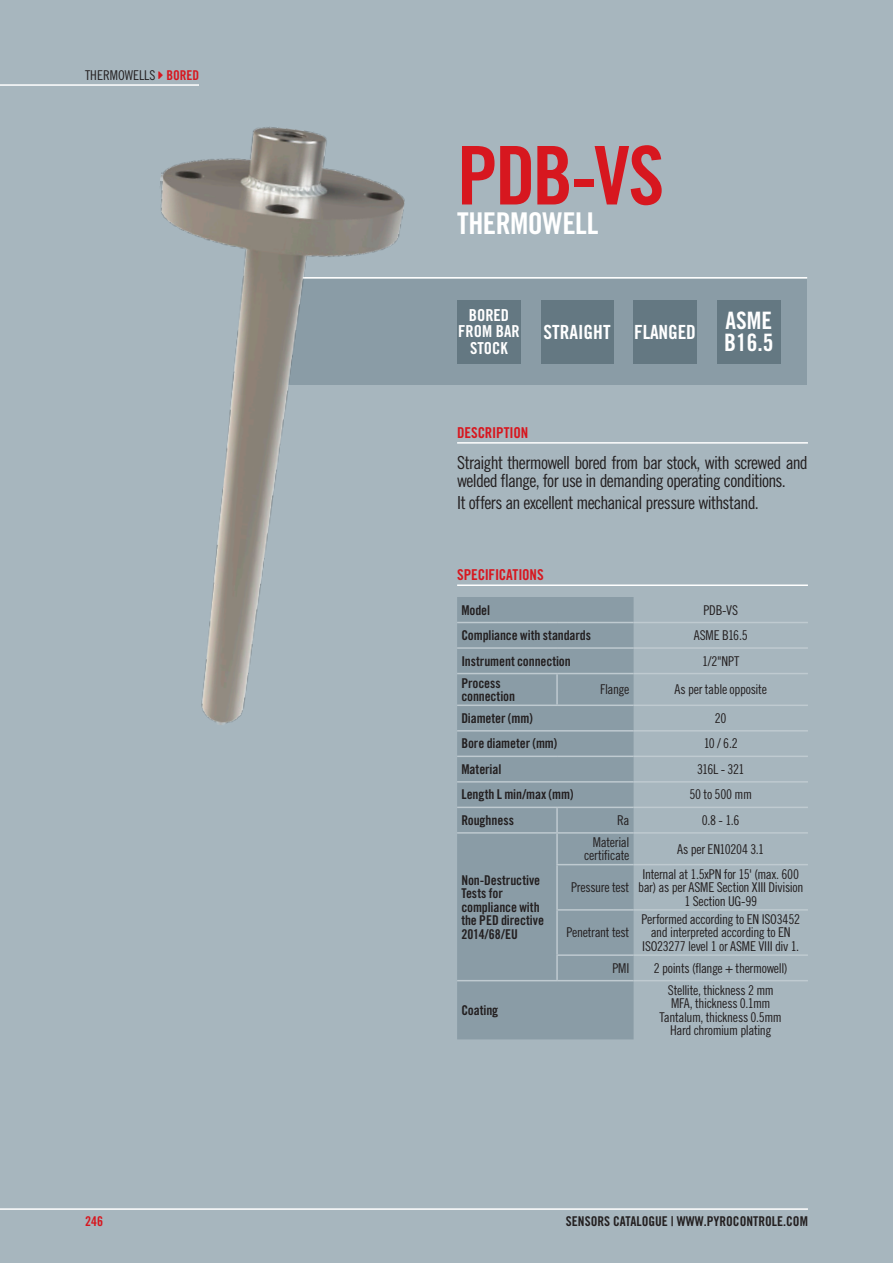
<style>
.page{position:relative;width:893px;height:1263px;background:#a7b6be}
.page>*{position:absolute;margin:0;border:0;box-sizing:border-box;transform-origin:0 0}
.Titre{font:81px "Trade Gothic LT Std Bd Cn 20";color:#d7171f}
.Sous-titre{font:30px "Trade Gothic LT Std Bd Cn 20";letter-spacing:-.015em;color:#fff}
.t1{font:24px "Trade Gothic LT Std Bd Cn 20";color:#fff}
.t2{font:19.5px "Trade Gothic LT Std Bd Cn 20";color:#fff}
.texte_description{font:18px/18px "Trade Gothic LT Std Cn 18";letter-spacing:-.04em;color:#231f20}
.t3{font:16.5px/16.5px "Trade Gothic LT Std Bd Cn 20";color:#fff;text-align:center}
.descriptif{font:15px "Trade Gothic LT Std Bd Cn 20";letter-spacing:-.015em;color:#d7171f}
.tablo_-_descriptif{font:13.5px/13.5px "Trade Gothic LT Std Cn 18";letter-spacing:-.025em;color:#231f20;text-align:center}
.tablo_-_caracteristi{font:13.5px/13.5px "Trade Gothic LT Std Bd Cn 20";letter-spacing:-.005em;color:#231f20}
.tablo_-_descriptif-2{font:13.5px "Trade Gothic LT Std Cn 18";color:#231f20}
.t4{font:13.5px "Trade Gothic LT Std Bd Cn 20";color:#d7171f}
.s1{font-family:"Trade Gothic LT Std Bd Cn 20";color:#d7171f}
</style>
<div class="page">
<hr style="left:0;top:1208px;width:808px;height:2px;background:#fff">
<hr style="left:0;top:84px;width:199px;height:2px;background:#fff">
<hr style="left:457px;top:442px;width:351px;height:2px;background:#fff">
<div style="left:261px;top:278px;width:546px;height:106px;background:#8a9ca6"></div>
<hr style="left:302px;top:277px;width:505px;height:1px;background:#fff">
<img style="left:160px;top:126px;width:251px;height:599px">
<hr style="left:457px;top:584px;width:351px;height:2px;background:#fff">
<div style="left:457px;top:597px;width:177px;height:442px;background:#8a9ca6"></div>
<hr style="left:457px;top:622px;width:100px;height:1px;background:#bfcad0">
<hr style="left:557px;top:622px;width:77px;height:1px;background:#bfcad0">
<hr style="left:634px;top:622px;width:174px;height:1px;background:#bfcad0">
<hr style="left:457px;top:647px;width:100px;height:2px;background:#bfcad0">
<hr style="left:557px;top:647px;width:77px;height:2px;background:#bfcad0">
<hr style="left:634px;top:647px;width:174px;height:2px;background:#bfcad0">
<hr style="left:457px;top:730px;width:100px;height:1px;background:#bfcad0">
<hr style="left:557px;top:730px;width:77px;height:1px;background:#bfcad0">
<hr style="left:634px;top:730px;width:174px;height:1px;background:#bfcad0">
<hr style="left:457px;top:755px;width:100px;height:2px;background:#bfcad0">
<hr style="left:557px;top:755px;width:77px;height:2px;background:#bfcad0">
<hr style="left:634px;top:755px;width:174px;height:2px;background:#bfcad0">
<hr style="left:457px;top:781px;width:100px;height:2px;background:#bfcad0">
<hr style="left:557px;top:781px;width:77px;height:2px;background:#bfcad0">
<hr style="left:634px;top:781px;width:174px;height:2px;background:#bfcad0">
<hr style="left:457px;top:673px;width:100px;height:1px;background:#bfcad0">
<hr style="left:457px;top:704px;width:100px;height:2px;background:#bfcad0">
<hr style="left:457px;top:807px;width:100px;height:1px;background:#bfcad0">
<hr style="left:457px;top:832px;width:100px;height:2px;background:#bfcad0">
<hr style="left:557px;top:673px;width:77px;height:1px;background:#bfcad0">
<hr style="left:634px;top:673px;width:174px;height:1px;background:#bfcad0">
<hr style="left:557px;top:704px;width:77px;height:2px;background:#bfcad0">
<hr style="left:634px;top:704px;width:174px;height:2px;background:#bfcad0">
<hr style="left:557px;top:807px;width:77px;height:1px;background:#bfcad0">
<hr style="left:634px;top:807px;width:174px;height:1px;background:#bfcad0">
<hr style="left:557px;top:832px;width:77px;height:2px;background:#bfcad0">
<hr style="left:634px;top:832px;width:174px;height:2px;background:#bfcad0">
<hr style="left:556px;top:864px;width:78px;height:1px;background:#bfcad0">
<hr style="left:634px;top:864px;width:174px;height:1px;background:#bfcad0">
<hr style="left:556px;top:909px;width:78px;height:2px;background:#bfcad0">
<hr style="left:634px;top:909px;width:174px;height:2px;background:#bfcad0">
<hr style="left:556px;top:954px;width:78px;height:2px;background:#bfcad0">
<hr style="left:634px;top:954px;width:174px;height:2px;background:#bfcad0">
<hr style="left:457px;top:980px;width:100px;height:1px;background:#bfcad0">
<hr style="left:557px;top:980px;width:77px;height:1px;background:#bfcad0">
<hr style="left:634px;top:980px;width:174px;height:1px;background:#bfcad0">
<hr style="left:556px;top:674px;width:2px;height:30px;background:#bfcad0">
<hr style="left:556px;top:808px;width:2px;height:24px;background:#bfcad0">
<hr style="left:556px;top:834px;width:2px;height:30px;background:#bfcad0">
<hr style="left:556px;top:865px;width:2px;height:44px;background:#bfcad0">
<hr style="left:556px;top:911px;width:2px;height:43px;background:#bfcad0">
<hr style="left:556px;top:956px;width:2px;height:24px;background:#bfcad0">
<div style="left:457px;top:300px;width:64px;height:63px;background:#647882"></div>
<div style="left:717px;top:300px;width:64px;height:63px;background:#647882"></div>
<div style="left:633px;top:300px;width:64px;height:63px;background:#647882"></div>
<div style="left:541px;top:300px;width:72px;height:63px;background:#647882"></div>
<p class="tablo_-_descriptif-2" style="left:85px;top:67px;width:116px">THERMOWELLS <span class="s1">BORED</span></p>
<p class="Titre" style="left:457px;top:126px;width:209px">PDB-VS</p>
<p class="Sous-titre" style="left:457px;top:206px;width:143px">THERMOWELL</p>
<p class="t3" style="left:458px;top:307px;width:63px">BORED<br>FROM BAR<br>STOCK</p>
<p class="t1" style="left:725px;top:306px;width:48px">ASME</p>
<p class="t2" style="left:543px;top:320px;width:69px">STRAIGHT</p>
<p class="t2" style="left:634px;top:320px;width:63px">FLANGED</p>
<p class="t1" style="left:724px;top:328px;width:51px">B16.5</p>
<p class="descriptif" style="left:457px;top:423px;width:73px">DESCRIPTION</p>
<p class="texte_description" style="left:457px;top:453px;width:352px">Straight thermowell bored from bar stock, with screwed and welded flange, for use in demanding operating conditions.</p>
<p class="texte_description" style="left:457px;top:493px;width:303px">It offers an excellent mechanical pressure withstand.</p>
<p class="descriptif" style="left:457px;top:566px;width:88px">SPECIFICATIONS</p>
<p class="tablo_-_caracteristi" style="left:461px;top:603px;width:30px">Model</p>
<p class="tablo_-_descriptif" style="left:703px;top:603px;width:36px">PDB-VS</p>
<p class="tablo_-_caracteristi" style="left:461px;top:628px;width:131px">Compliance with standards</p>
<p class="tablo_-_descriptif" style="left:694px;top:628px;width:55px">ASME B16.5</p>
<p class="tablo_-_caracteristi" style="left:461px;top:654px;width:111px">Instrument connection</p>
<p class="tablo_-_descriptif" style="left:702px;top:654px;width:39px">1/2"NPT</p>
<p class="tablo_-_caracteristi" style="left:461px;top:676px;width:55px">Process connection</p>
<p class="tablo_-_descriptif" style="left:600px;top:683px;width:31px">Flange</p>
<p class="tablo_-_descriptif" style="left:675px;top:683px;width:94px">As per table opposite</p>
<p class="tablo_-_caracteristi" style="left:461px;top:711px;width:73px">Diameter (mm)</p>
<p class="tablo_-_descriptif" style="left:715px;top:711px;width:13px">20</p>
<p class="tablo_-_caracteristi" style="left:461px;top:737px;width:97px">Bore diameter (mm)</p>
<p class="tablo_-_descriptif" style="left:704px;top:737px;width:36px">10 / 6.2</p>
<p class="tablo_-_caracteristi" style="left:461px;top:762px;width:41px">Material</p>
<p class="tablo_-_descriptif" style="left:697px;top:762px;width:49px">316L - 321</p>
<p class="tablo_-_caracteristi" style="left:461px;top:788px;width:114px">Length L min/max (mm)</p>
<p class="tablo_-_descriptif" style="left:689px;top:788px;width:64px">50 to 500 mm</p>
<p class="tablo_-_caracteristi" style="left:461px;top:813px;width:54px">Roughness</p>
<p class="tablo_-_descriptif" style="left:617px;top:813px;width:14px">Ra</p>
<p class="tablo_-_descriptif" style="left:702px;top:813px;width:39px">0.8 - 1.6</p>
<p class="tablo_-_caracteristi" style="left:461px;top:873px;width:84px">Non-Destructive<br>Tests for compliance with the PED directive<br>2014/68/EU</p>
<p class="tablo_-_caracteristi" style="left:461px;top:1003px;width:38px">Coating</p>
<p class="tablo_-_descriptif" style="left:584px;top:835px;width:47px;text-align:right">Material certificate</p>
<p class="tablo_-_descriptif" style="left:677px;top:842px;width:89px">As per EN10204 3.1</p>
<p class="tablo_-_descriptif" style="left:571px;top:880px;width:60px">Pressure test</p>
<p class="tablo_-_descriptif" style="left:638px;top:867px;width:167px">Internal at 1.5xPN for 15' (max. 600 bar) as per ASME Section XIII Division<br>1 Section UG-99</p>
<p class="tablo_-_descriptif" style="left:566px;top:926px;width:64px">Penetrant test</p>
<p class="tablo_-_descriptif" style="left:641px;top:912px;width:160px">Performed according to EN ISO3452 and interpreted according to EN<br>ISO23277 level 1 or ASME VIII div 1.</p>
<p class="tablo_-_descriptif" style="left:612px;top:961px;width:18px">PMI</p>
<p class="tablo_-_descriptif" style="left:654px;top:961px;width:135px">2 points (flange + thermowell)</p>
<p class="tablo_-_descriptif" style="left:660px;top:983px;width:124px">Stellite, thickness 2 mm<br>MFA, thickness 0.1mm<br>Tantalum, thickness 0.5mm<br>Hard chromium plating</p>
<p class="t4" style="left:85px;top:1213px;width:19px">246</p>
<p class="tablo_-_caracteristi" style="left:566px;top:1215px;width:243px">SENSORS CATALOGUE | WWW.PYROCONTROLE.COM</p>
</div>
